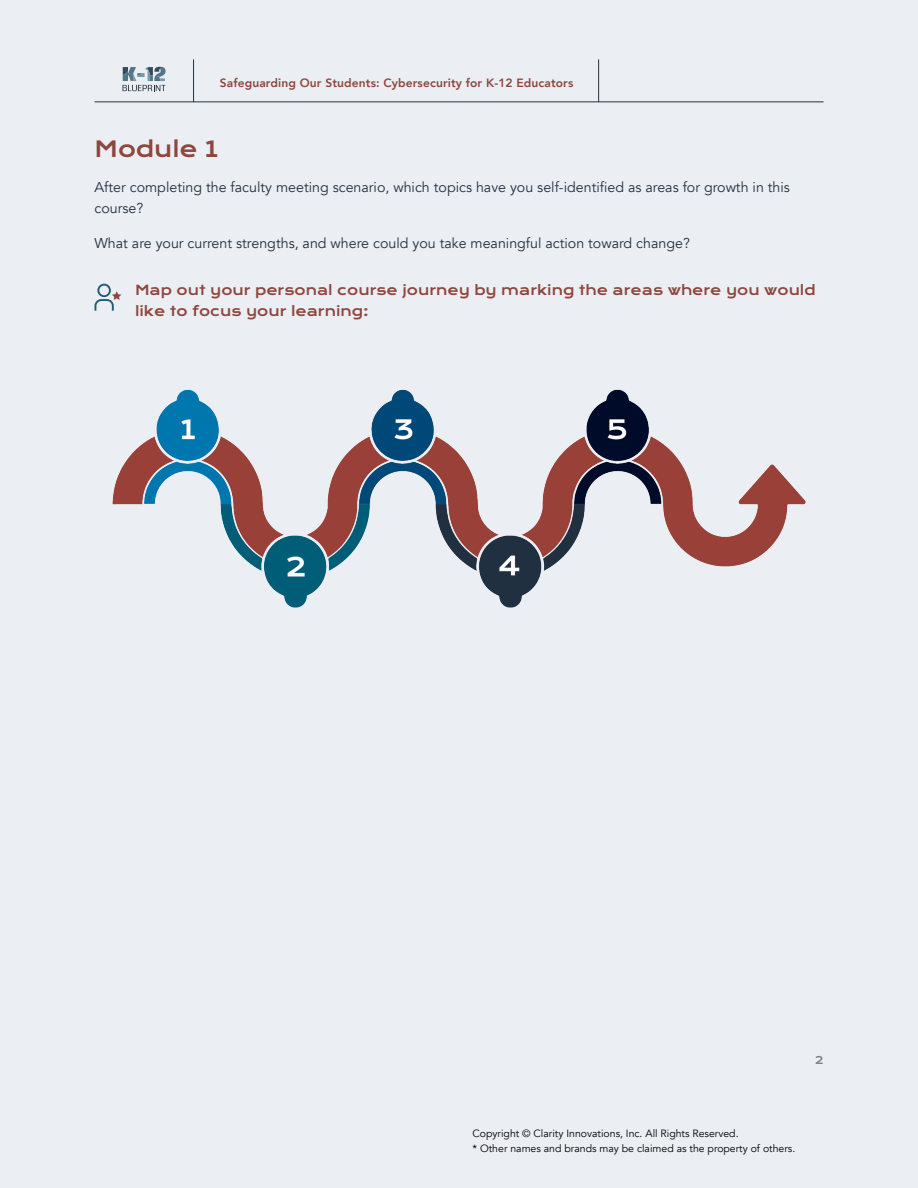
<style>
.page{position:relative;width:918px;height:1188px;background:#ebeff4}
.page>*{position:absolute;margin:0;border:0;box-sizing:border-box;transform-origin:0 0}
.t1{font:21.75px "Krona One";color:#8e463d}
.body_content{font:14.25px/21.5px "Avenir";color:#24303f}
.t2{font:13.5px/20.2px "Krona One";color:#8e463d}
.t3{font:800 12px "Avenir";letter-spacing:.01em;color:#8e463d}
.t4{font:10.5px/15.8px "Avenir";color:#000}
.t5{font:10.5px "Krona One";color:#808285}
</style>
<div class="page">
<svg style="left:97px;top:284px;width:21px;height:9px"></svg>
<img style="left:94px;top:293px;width:712px;height:315px">
<svg style="left:123px;top:67px;width:43px;height:24px"></svg>
<hr style="left:193px;top:59px;width:1px;height:43px;background:#24303f">
<hr style="left:94px;top:102px;width:730px;height:1px;background:#24303f">
<hr style="left:598px;top:59px;width:1px;height:43px;background:#24303f">
<p class="t3" style="left:220px;top:73px;width:355px">Safeguarding Our Students: Cybersecurity for K-12 Educators</p>
<h2 class="t1" style="left:94px;top:135px;width:125px">Module 1</h2>
<p class="body_content" style="left:94px;top:176px;width:697px">After completing the faculty meeting scenario, which topics have you self-identified as areas for growth in this course?</p>
<p class="body_content" style="left:94px;top:233px;width:597px">What are your current strengths, and where could you take meaningful action toward change?</p>
<h4 class="t2" style="left:135px;top:280px;width:682px">Map out your personal course journey by marking the areas where you would like to focus your learning:</h4>
<p class="t5" style="left:815px;top:1053px;width:10px">2</p>
<p class="t4" style="left:472px;top:1125px;width:324px">Copyright © Clarity Innovations, Inc. All Rights Reserved.<br>* Other names and brands may be claimed as the property of others.</p>
</div>
